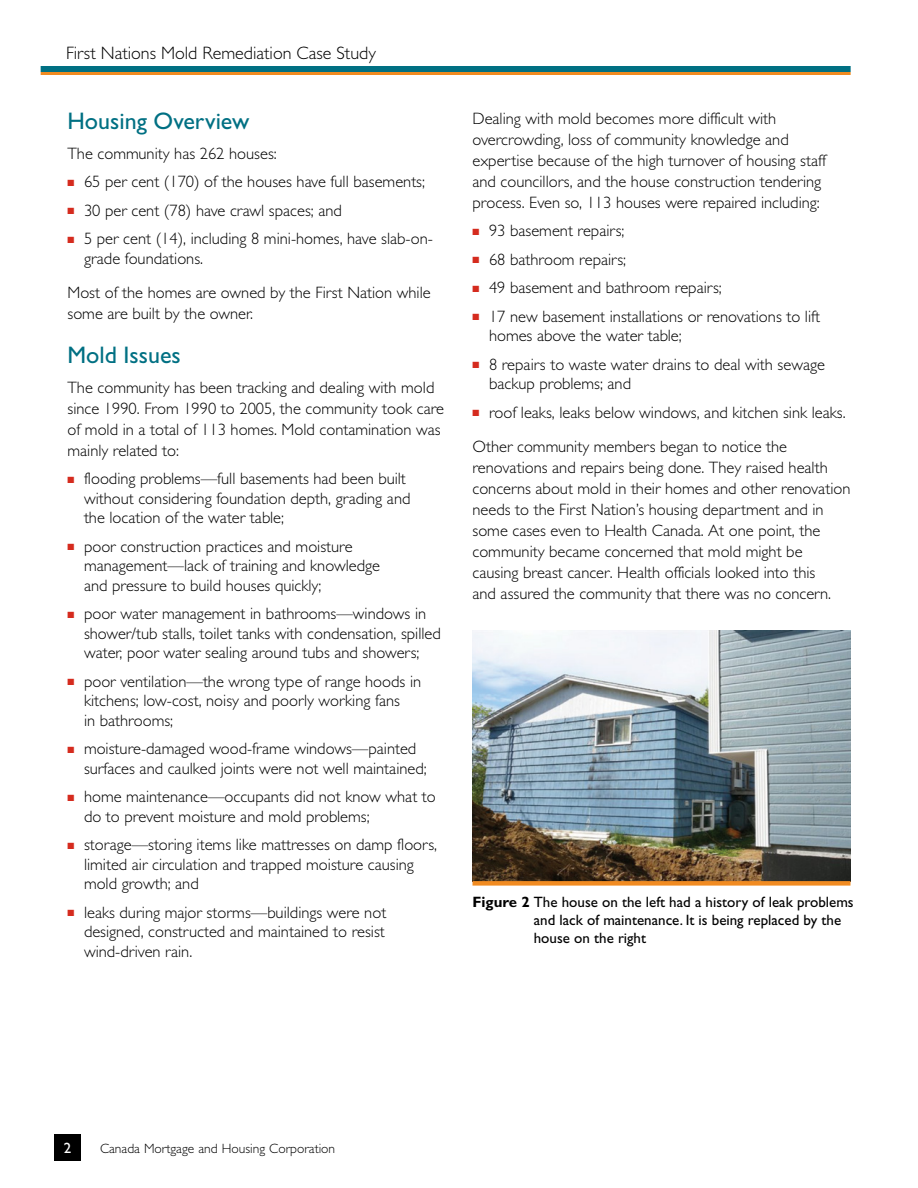
<style>
.page{position:relative;width:918px;height:1188px;background:#fff}
.page>*{position:absolute;margin:0;border:0;box-sizing:border-box;transform-origin:0 0}
.CS_Subtitle__H2{font:24px "Gill Sans Std";color:#007083}
.t1{font:300 18px "Gill Sans Std";color:#000}
.CS_Body__P{font:300 16.5px/19.5px "Gill Sans Std";color:#000}
.CS_Figure_Caption__P{font:15px/18px "Gill Sans Std";color:#000}
.t2{font:15px "Gill Sans Std";color:#fff}
.t3{font:300 13.5px "Gill Sans Std";color:#000}
.s1{color:#d52b1e}
.s2{font-weight:700}
</style>
<div class="page">
<hr style="left:41px;top:72px;width:810px;height:3px;background:#f18b21">
<div style="left:41px;top:66px;width:810px;height:6px;background:#007083"></div>
<div style="left:54px;top:1134px;width:27px;height:27px;background:#000"></div>
<img style="left:472px;top:630px;width:378px;height:251px">
<div style="left:472px;top:881px;width:378px;height:5px;background:#f18b21"></div>
<p class="t1" style="left:66px;top:43px;width:311px">First Nations Mold Remediation Case Study</p>
<h2 class="CS_Subtitle__H2" style="left:68px;top:107px;width:183px">Housing Overview</h2>
<p class="CS_Body__P" style="left:68px;top:144px;width:211px">The community has 262 houses:</p>
<p class="CS_Body__P" style="left:68px;top:172px;width:359px"><span class="s1">■</span> 65 per cent (170) of the houses have full basements;</p>
<p class="CS_Body__P" style="left:68px;top:201px;width:276px"><span class="s1">■</span> 30 per cent (78) have crawl spaces; and</p>
<p class="CS_Body__P" style="left:84px;top:229px;width:350px;text-indent:-16px"><span class="s1">■</span> 5 per cent (14), including 8 mini-homes, have slab-on&shy;grade foundations.</p>
<p class="CS_Body__P" style="left:68px;top:283px;width:365px;line-height:21px">Most of the homes are owned by the First Nation while some are built by the owner.</p>
<h2 class="CS_Subtitle__H2" style="left:68px;top:341px;width:115px">Mold Issues</h2>
<p class="CS_Body__P" style="left:68px;top:377px;width:378px;line-height:21px">The community has been tracking and dealing with mold since 1990. From 1990 to 2005, the community took care of mold in a total of 113 homes. Mold contamination was mainly related to:</p>
<p class="CS_Body__P" style="left:84px;top:469px;width:328px;text-indent:-16px"><span class="s1">■</span> flooding problems—full basements had been built without considering foundation depth, grading and the location of the water table;</p>
<p class="CS_Body__P" style="left:84px;top:537px;width:298px;text-indent:-16px"><span class="s1">■</span> poor construction practices and moisture management—lack of training and knowledge and pressure to build houses quickly;</p>
<p class="CS_Body__P" style="left:84px;top:604px;width:358px;text-indent:-16px"><span class="s1">■</span> poor water management in bathrooms—windows in shower/tub stalls, toilet tanks with condensation, spilled water, poor water sealing around tubs and showers;</p>
<p class="CS_Body__P" style="left:84px;top:672px;width:339px;text-indent:-16px"><span class="s1">■</span> poor ventilation—the wrong type of range hoods in kitchens; low-cost, noisy and poorly working fans<br>in bathrooms;</p>
<p class="CS_Body__P" style="left:84px;top:739px;width:344px;text-indent:-16px"><span class="s1">■</span> moisture-damaged wood-frame windows—painted surfaces and caulked joints were not well maintained;</p>
<p class="CS_Body__P" style="left:84px;top:787px;width:353px;text-indent:-16px"><span class="s1">■</span> home maintenance—occupants did not know what to do to prevent moisture and mold problems;</p>
<p class="CS_Body__P" style="left:84px;top:835px;width:355px;text-indent:-16px"><span class="s1">■</span> storage—storing items like mattresses on damp floors, limited air circulation and trapped moisture causing mold growth; and</p>
<p class="CS_Body__P" style="left:84px;top:903px;width:304px;text-align:justify;text-indent:-16px"><span class="s1">■</span> leaks during major storms—buildings were not designed, constructed and maintained to resist wind-driven rain.</p>
<p class="CS_Body__P" style="left:472px;top:108px;width:355px;line-height:21px">Dealing with mold becomes more difficult with overcrowding, loss of community knowledge and expertise because of the high turnover of housing staff and councillors, and the house construction tendering process. Even so, 113 houses were repaired including:</p>
<p class="CS_Body__P" style="left:473px;top:221px;width:153px"><span class="s1">■</span> 93 basement repairs;</p>
<p class="CS_Body__P" style="left:473px;top:250px;width:155px"><span class="s1">■</span> 68 bathroom repairs;</p>
<p class="CS_Body__P" style="left:473px;top:278px;width:251px"><span class="s1">■</span> 49 basement and bathroom repairs;</p>
<p class="CS_Body__P" style="left:489px;top:307px;width:333px;text-indent:-16px"><span class="s1">■</span> 17 new basement installations or renovations to lift homes above the water table;</p>
<p class="CS_Body__P" style="left:489px;top:355px;width:338px;text-indent:-16px"><span class="s1">■</span> 8 repairs to waste water drains to deal with sewage backup problems; and</p>
<p class="CS_Body__P" style="left:473px;top:403px;width:375px"><span class="s1">■</span> roof leaks, leaks below windows, and kitchen sink leaks.</p>
<p class="CS_Body__P" style="left:472px;top:436px;width:379px;line-height:21px">Other community members began to notice the renovations and repairs being done. They raised health concerns about mold in their homes and other renovation needs to the First Nation’s housing department and in some cases even to Health Canada. At one point, the community became concerned that mold might be causing breast cancer. Health officials looked into this<br>and assured the community that there was no concern.</p>
<p class="CS_Figure_Caption__P" style="left:534px;top:893px;width:321px;text-indent:-61px"><span class="s2">Figure 2</span> The house on the left had a history of leak problems and lack of maintenance. It is being replaced by the house on the right</p>
<p class="t2" style="left:64px;top:1139px;width:9px">2</p>
<p class="t3" style="left:100px;top:1141px;width:237px">Canada Mortgage and Housing Corporation</p>
</div>
